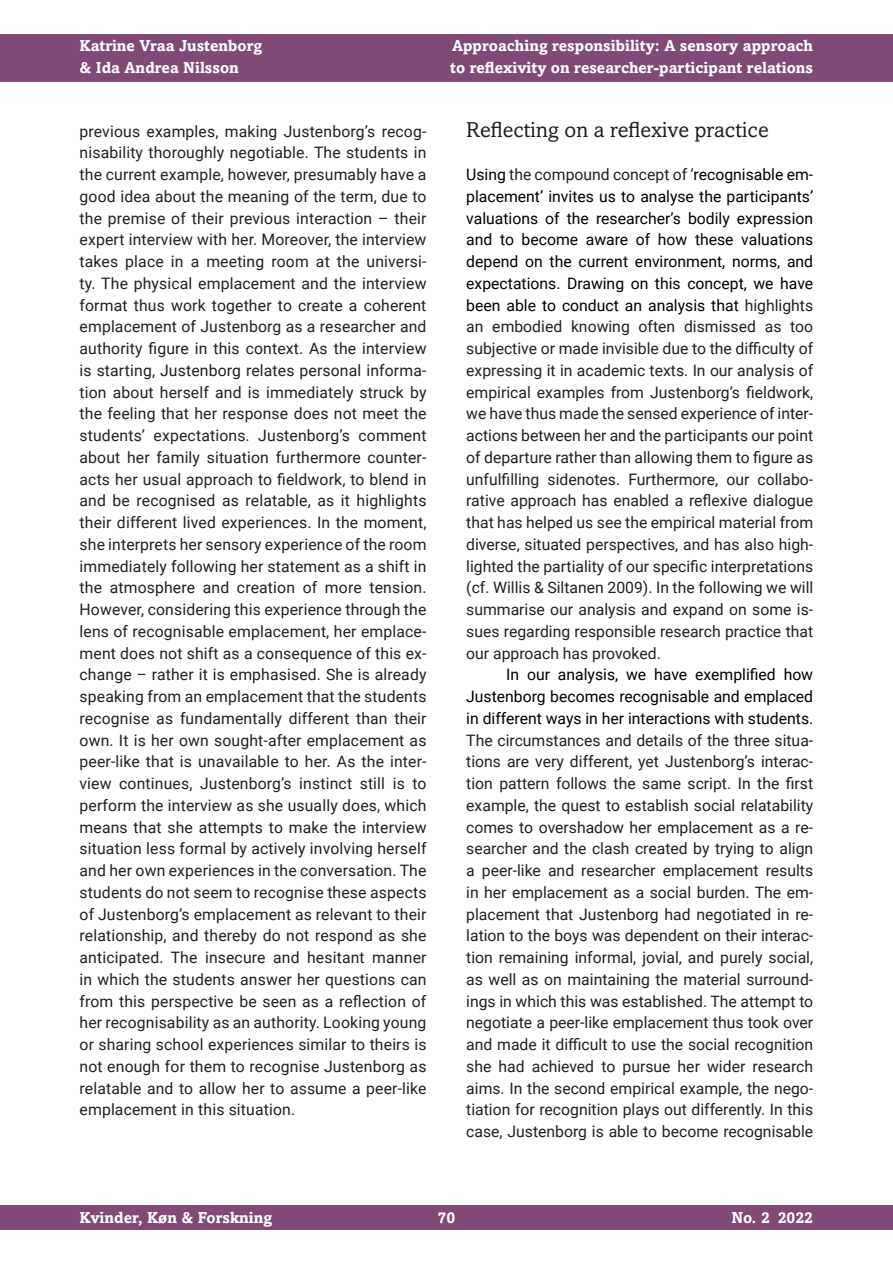
<style>
.page{position:relative;width:893px;height:1263px;background:#fff}
.page>*{position:absolute;margin:0;border:0;box-sizing:border-box;transform-origin:0 0}
.t1{font:21.75px "Amasis MT Std";color:#231f20}
.t2{font:15.75px/21.8px "Roboto";color:#231f20;text-align:justify}
.t3{font:700 15.75px/21.8px "Amasis MT Std";color:#fff}
.t4{font:15.75px/21.8px "Roboto";color:#000001;text-align:justify}
.s1{color:#000001}
</style>
<div class="page">
<div style="left:0;top:1205px;width:893px;height:24px;background:#804976"></div>
<div style="left:0;top:34px;width:893px;height:48px;background:#804976"></div>
<p class="t3" style="left:80px;top:36px;width:184px">Katrine Vraa Justenborg &amp; Ida Andrea Nilsson</p>
<p class="t3" style="left:450px;top:36px;width:364px">Approaching responsibility: A sensory approach to reflexivity on researcher-participant relations</p>
<p class="t2" style="left:80px;top:120px;width:348px">previous examples, making Justenborg’s recog&shy;nisability thoroughly negotiable. The students in the current example, however, presumably have a good idea about the meaning of the term, due to the premise of their previous interaction – their expert interview with her. Moreover, the interview takes place in a meeting room at the universi&shy;ty. The physical emplacement and the interview format thus work together to create a coherent emplacement of Justenborg as a researcher and authority figure in this context. As the interview is starting, Justenborg relates personal informa&shy;tion about herself and is immediately struck by the feeling that her response does not meet the students’ expectations. Justenborg’s comment about her family situation furthermore counter&shy;acts her usual approach to fieldwork, to blend in and be recognised as relatable, as it highlights their different lived experiences. In the moment, she interprets her sensory experience of the room immediately following her statement as a shift in the atmosphere and creation of more tension.<br>However, considering this experience through the lens of recognisable emplacement, her emplace&shy;ment does not shift as a consequence of this ex&shy;change – rather it is emphasised. She is already speaking from an emplacement that the students recognise as fundamentally different than their own. It is her own sought-after emplacement as peer-like that is unavailable to her. As the inter&shy;view continues, Justenborg’s instinct still is to perform the interview as she usually does, which means that she attempts to make the interview situation less formal by actively involving herself and her own experiences in the conversation. The students do not seem to recognise these aspects of Justenborg’s emplacement as relevant to their relationship, and thereby do not respond as she anticipated. The insecure and hesitant manner in which the students answer her questions can from this perspective be seen as a reflection of her recognisability as an authority. Looking young or sharing school experiences similar to theirs is not enough for them to recognise Justenborg as relatable and to allow her to assume a peer-like emplacement in this situation.</p>
<h1 class="t1" style="left:466px;top:121px;width:304px">Reflecting on a reflexive practice</h1>
<p class="t2" style="left:466px;top:164px;width:348px"><span class="s1">Using</span> the compound concept of ‘<span class="s1">recognisable em&shy;placement’ invites us to analyse the participants’ valuations of the researcher’s bodily expression and to become aware of how these valuations depend on the current environment, norms, and expectations. Drawing on this concept, we have been able to conduct an analysis that</span> highlights an embodied knowing often dismissed as too subjective or made invisible due to the difficulty of expressing it in academic texts. In our analysis of empirical examples from Justenborg’s fieldwork, we have thus made the sensed experience of inter&shy;actions between her and the participants our point of departure rather than allowing them to figure as unfulfilling sidenotes. Furthermore, our collabo&shy;rative approach has enabled a reflexive dialogue that has helped us see the empirical material from diverse, situated perspectives, and has also high&shy;lighted the partiality of our specific interpretations (cf. Willis &amp; Siltanen 2009). In the following we will summarise our analysis and expand on some is&shy;sues regarding responsible research practice that our approach has provoked.</p>
<p class="t4" style="left:466px;top:664px;width:348px;text-indent:40px">In our analysis, we have exemplified how Justenborg becomes recognisable and emplaced in different ways in her interactions with students.</p>
<p class="t2" style="left:466px;top:729px;width:348px">The circumstances and details of the three situa&shy;tions are very different, yet Justenborg’s interac&shy;tion pattern follows the same script. In the first example, the quest to establish social relatability comes to overshadow her emplacement as a re&shy;searcher and the clash created by trying to align a peer-like and researcher emplacement results in her emplacement as a social burden. The em&shy;placement that Justenborg had negotiated in re&shy;lation to the boys was dependent on their interac&shy;tion remaining informal, jovial, and purely social, as well as on maintaining the material surround&shy;ings in which this was established. The attempt to negotiate a peer-like emplacement thus took over and made it difficult to use the social recognition she had achieved to pursue her wider research aims. In the second empirical example, the nego&shy;tiation for recognition plays out differently. In this case, Justenborg is able to become recognisable</p>
<p class="t3" style="left:80px;top:1208px;width:194px">Kvinder, Køn &amp; Forskning</p>
<p class="t3" style="left:437px;top:1208px;width:19px">70</p>
<p class="t3" style="left:731px;top:1208px;width:83px">No. 2 2022</p>
</div>
